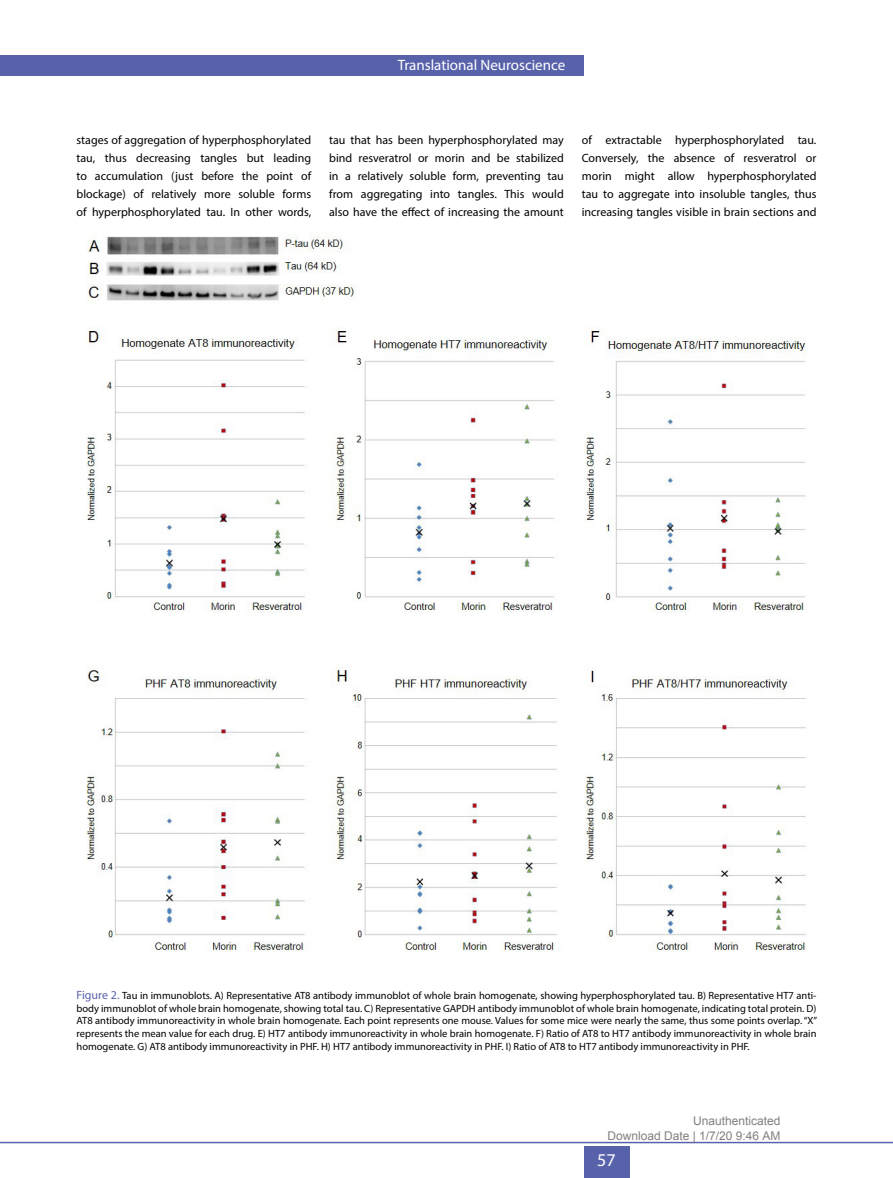
<style>
.page{position:relative;width:893px;height:1178px;background:#fff}
.page>*{position:absolute;margin:0;border:0;box-sizing:border-box;transform-origin:0 0}
.t1{font:18px "Myriad Pro";color:#fff}
.t2{font:15px "Myriad Pro";color:#fff}
.t3{font:12px/18px "Myriad Pro";color:#000;text-align:justify}
.t4{font:12px/15px "Arial";color:#808080;text-align:right}
.t5{font:10.5px/12.6px "Myriad Pro";color:#000;text-align:justify}
.s1{font-size:12px;color:#5862aa}
</style>
<div class="page">
<div style="left:584px;top:1146px;width:45px;height:32px;background:#5862aa"></div>
<hr style="left:0;top:1142px;width:893px;height:1px;background:#5862aa">
<img style="left:86px;top:231px;width:721px;height:721px">
<div style="left:0;top:55px;width:584px;height:21px;background:#5862aa"></div>
<h2 class="t2" style="left:398px;top:56px;width:169px">Translational Neuroscience</h2>
<p class="t3" style="left:77px;top:131px;width:236px">stages of aggregation of hyperphosphorylated tau, thus decreasing tangles but leading to accumulation (just before the point of blockage) of relatively more soluble forms of hyperphosphorylated tau. In other words,</p>
<p class="t3" style="left:329px;top:131px;width:236px">tau that has been hyperphosphorylated may bind resveratrol or morin and be stabilized in a relatively soluble form, preventing tau from aggregating into tangles. This would also have the effect of increasing the amount</p>
<p class="t3" style="left:582px;top:131px;width:236px">of extractable hyperphosphorylated tau.<br>Conversely, the absence of resveratrol or morin might allow hyperphosphorylated tau to aggregate into insoluble tangles, thus increasing tangles visible in brain sections and</p>
<p class="t5" style="left:77px;top:989px;width:742px"><span class="s1">Figure 2.</span> Tau in immunoblots. A) Representative AT8 antibody immunoblot of whole brain homogenate, showing hyperphosphorylated tau. B) Representative HT7 anti&shy;body immunoblot of whole brain homogenate, showing total tau. C) Representative GAPDH antibody immunoblot of whole brain homogenate, indicating total protein. D)<br>AT8 antibody immunoreactivity in whole brain homogenate. Each point represents one mouse. Values for some mice were nearly the same, thus some points overlap. “X” represents the mean value for each drug. E) HT7 antibody immunoreactivity in whole brain homogenate. F) Ratio of AT8 to HT7 antibody immunoreactivity in whole brain homogenate. G) AT8 antibody immunoreactivity in PHF. H) HT7 antibody immunoreactivity in PHF. I) Ratio of AT8 to HT7 antibody immunoreactivity in PHF.</p>
<p class="t4" style="left:607px;top:1115px;width:175px">Unauthenticated<br>Download Date | 1/7/20 9:46 AM</p>
<h1 class="t1" style="left:597px;top:1148px;width:20px">57</h1>
</div>
